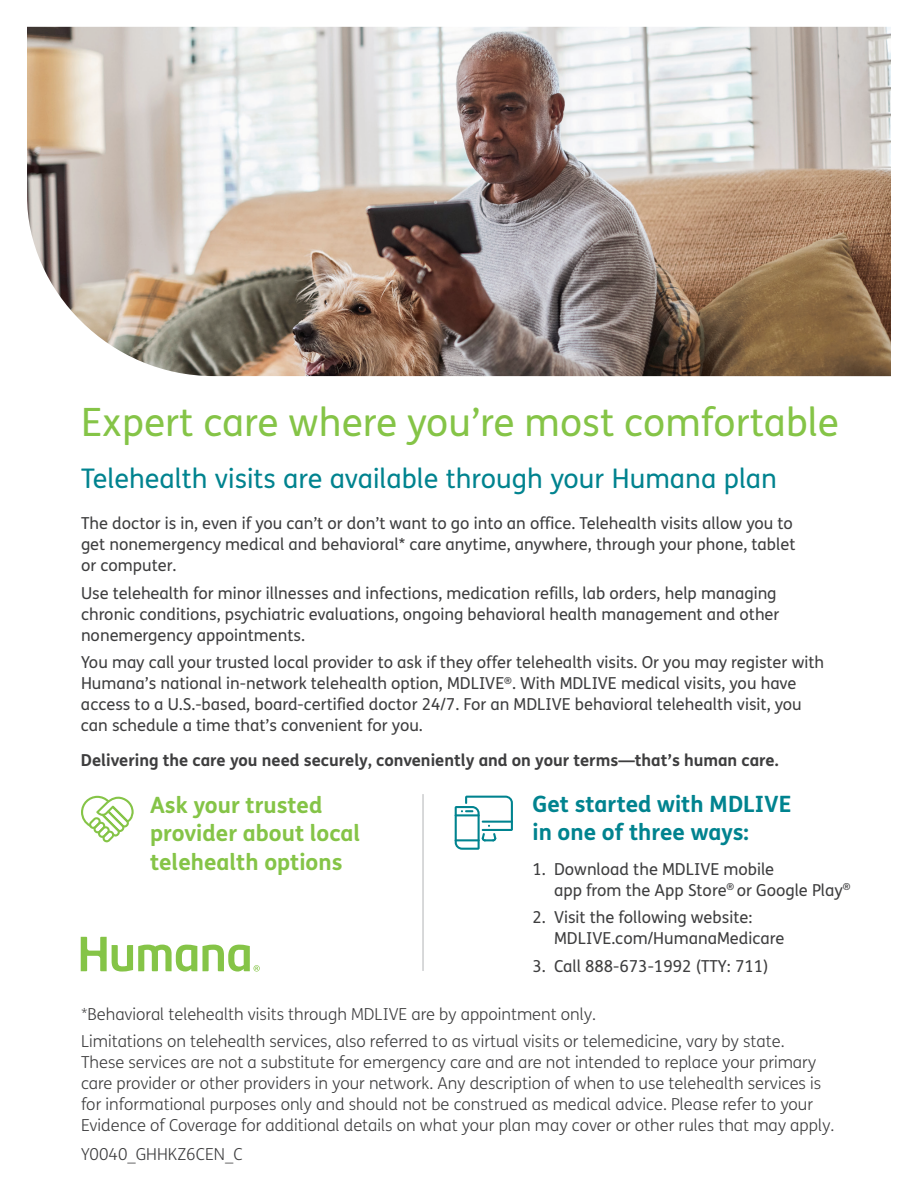
<style>
.page{position:relative;width:918px;height:1188px;background:#fff}
.page>*{position:absolute;margin:0;border:0;box-sizing:border-box;transform-origin:0 0}
.t1{font:39px "FS Humana";color:#85c447}
.t2{font:27px "FS Humana";color:#00838f}
.t3{font:700 22.5px/28.5px "FS Humana";color:#85c447}
.t4{font:700 22.5px/28.5px "FS Humana";color:#00838f}
.t5{font:16.5px/21px "FS Humana";color:#3e3e3f}
.t6{font:300 16.5px/21px "FS Humana";color:#3e3e3f}
.t7{font:700 16.5px "FS Humana";color:#3e3e3f}
</style>
<div class="page">
<img style="left:27px;top:27px;width:864px;height:349px">
<svg style="left:81px;top:937px;width:179px;height:35px"></svg>
<svg style="left:455px;top:796px;width:58px;height:54px"></svg>
<svg style="left:81px;top:796px;width:53px;height:46px"></svg>
<hr style="left:422px;top:794px;width:2px;height:177px;background:#cbccce">
<h1 class="t1" style="left:81px;top:396px;width:760px">Expert care where you’re most comfortable</h1>
<h2 class="t2" style="left:81px;top:460px;width:698px">Telehealth visits are available through your Humana plan</h2>
<p class="t5" style="left:81px;top:512px;width:716px">The doctor is in, even if you can’t or don’t want to go into an office. Telehealth visits allow you to get nonemergency medical and behavioral* care anytime, anywhere, through your phone, tablet or computer.</p>
<p class="t5" style="left:81px;top:582px;width:700px">Use telehealth for minor illnesses and infections, medication refills, lab orders, help managing chronic conditions, psychiatric evaluations, ongoing behavioral health management and other nonemergency appointments.</p>
<p class="t5" style="left:81px;top:652px;width:745px">You may call your trusted local provider to ask if they offer telehealth visits. Or you may register with Humana’s national in-network telehealth option, MDLIVE<sup>®</sup>. With MDLIVE medical visits, you have access to a U.S.-based, board-certified doctor 24/7. For an MDLIVE behavioral telehealth visit, you can schedule a time that’s convenient for you.</p>
<p class="t7" style="left:81px;top:747px;width:699px">Delivering the care you need securely, conveniently and on your terms—that’s human care.</p>
<h3 class="t3" style="left:150px;top:789px;width:212px">Ask your trusted provider about local telehealth options</h3>
<h3 class="t4" style="left:532px;top:788px;width:260px">Get started with MDLIVE in one of three ways:</h3>
<p class="t5" style="left:554px;top:858px;width:298px;text-indent:-22px">1. Download the MDLIVE mobile<br>app from the App Store<sup>®</sup> or Google Play<sup>®</sup></p>
<p class="t5" style="left:554px;top:907px;width:232px;text-indent:-22px">2. Visit the following website:<br>MDLIVE.com/HumanaMedicare</p>
<p class="t5" style="left:532px;top:956px;width:238px">3. Call 888-673-1992 (TTY: 711)</p>
<p class="t6" style="left:81px;top:999px;width:705px;line-height:27.8px">*Behavioral telehealth visits through MDLIVE are by appointment only.<br>Limitations on telehealth services, also referred to as virtual visits or telemedicine, vary by state.</p>
<p class="t6" style="left:81px;top:1052px;width:755px">These services are not a substitute for emergency care and are not intended to replace your primary care provider or other providers in your network. Any description of when to use telehealth services is for informational purposes only and should not be construed as medical advice. Please refer to your Evidence of Coverage for additional details on what your plan may cover or other rules that may apply.</p>
<p class="t6" style="left:81px;top:1143px;width:163px">Y0040_GHHKZ6CEN_C</p>
</div>
